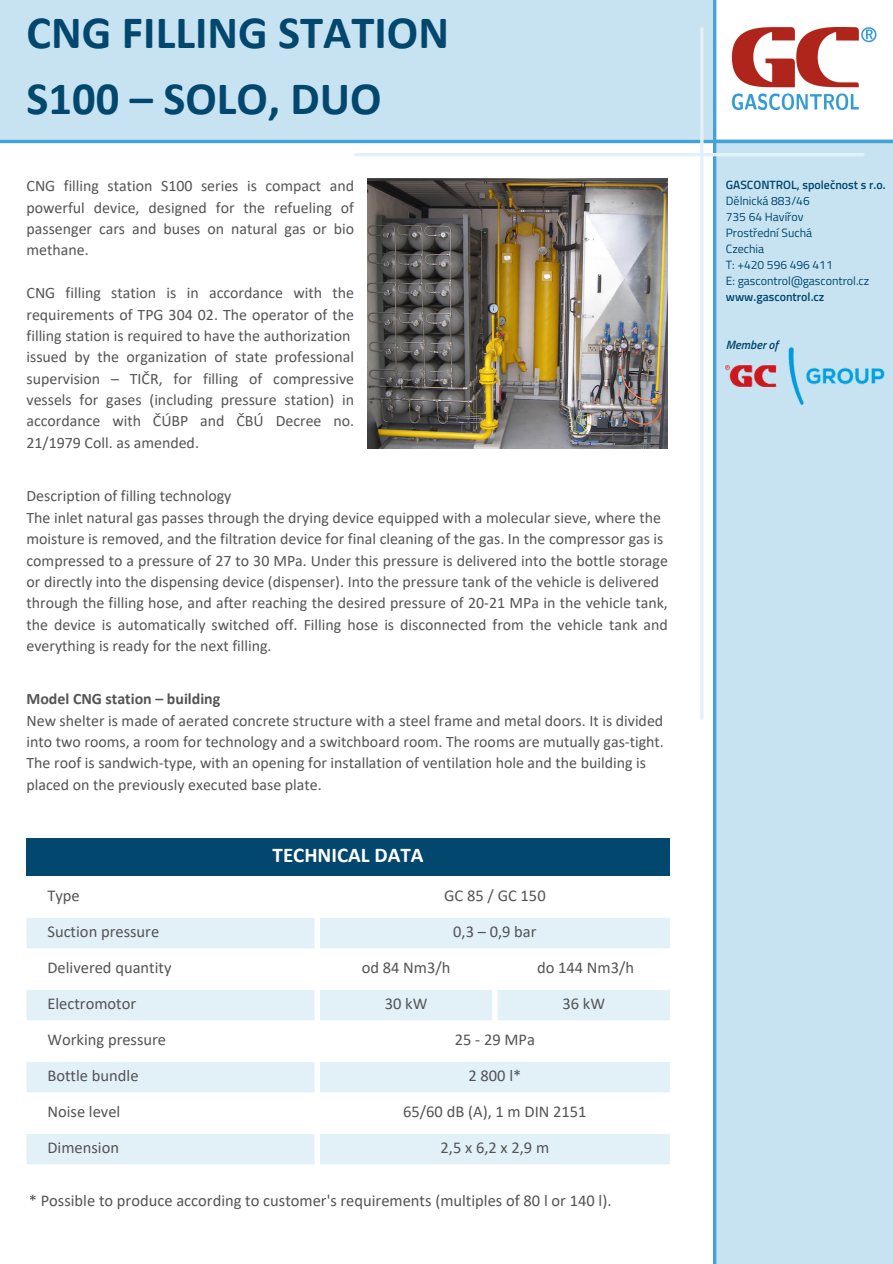
<style>
.page{position:relative;width:893px;height:1264px;background:#fff}
.page>*{position:absolute;margin:0;border:0;box-sizing:border-box;transform-origin:0 0}
.t1{font:700 46.5px/66.3px "Calibri";color:#02476d}
.t2{font:700 21px "Calibri";color:#fff}
.t3{font:16.5px "Calibri";color:#545454}
.t4{font:15.9px/21.3px "Calibri";color:#545454}
.t5{font:12px "Titillium Web";color:#02476d}
.t6{font:600 12px "Titillium Web";color:#02476d}
.t7{font:italic 600 12px "Titillium Web";color:#02476d}
.s1{font-weight:700}
</style>
<div class="page">
<div style="left:712px;top:140px;width:180px;height:1123px;background:#c7e3f2"></div>
<hr style="left:713px;top:0;width:3px;height:1263px;background:#45a2d6">
<div style="left:0;top:0;width:714px;height:140px;background:#c7e3f2"></div>
<hr style="left:0;top:140px;width:892px;height:3px;background:#45a2d6">
<hr style="left:700px;top:29px;width:3px;height:689px;background:#e2f0f8">
<div style="left:27px;top:838px;width:642px;height:38px;background:#02476d"></div>
<svg style="left:27px;top:918px;width:642px;height:246px"></svg>
<hr style="left:356px;top:153px;width:506px;height:3px;background:#e2f0f8">
<img style="left:367px;top:178px;width:300px;height:270px">
<img style="left:731px;top:27px;width:146px;height:83px">
<img style="left:725px;top:348px;width:159px;height:56px">
<p class="t1" style="left:27px;top:3px;width:424px">CNG FILLING STATION<br>S100 – SOLO, DUO</p>
<p class="t4" style="left:27px;top:177px;width:329px;text-align:justify">CNG filling station S100 series is compact and powerful device, designed for the refueling of passenger cars and buses on natural gas or bio methane.</p>
<p class="t4" style="left:27px;top:283px;width:329px">CNG filling station is in accordance with the requirements of TPG 304 02. The operator of the filling station is required to have the authorization issued by the organization of state professional supervision – TIČR, for filling of compressive vessels for gases (including pressure station) in accordance with ČÚBP and ČBÚ Decree no.<br>21/1979 Coll. as amended.</p>
<p class="t4" style="left:27px;top:487px;width:643px">Description of filling technology<br>The inlet natural gas passes through the drying device equipped with a molecular sieve, where the moisture is removed, and the filtration device for final cleaning of the gas. In the compressor gas is compressed to a pressure of 27 to 30 MPa. Under this pressure is delivered into the bottle storage or directly into the dispensing device (dispenser). Into the pressure tank of the vehicle is delivered through the filling hose, and after reaching the desired pressure of 20-21 MPa in the vehicle tank, the device is automatically switched off. Filling hose is disconnected from the vehicle tank and everything is ready for the next filling.</p>
<p class="t4" style="left:27px;top:689px;width:639px"><span class="s1">Model CNG station – building<br></span>New shelter is made of aerated concrete structure with a steel frame and metal doors. It is divided into two rooms, a room for technology and a switchboard room. The rooms are mutually gas-tight.<br>The roof is sandwich-type, with an opening for installation of ventilation hole and the building is placed on the previously executed base plate.</p>
<h1 class="t2" style="left:272px;top:846px;width:152px">TECHNICAL DATA</h1>
<p class="t3" style="left:47px;top:888px;width:34px">Type</p>
<p class="t3" style="left:444px;top:888px;width:103px">GC 85 / GC 150</p>
<p class="t3" style="left:47px;top:924px;width:113px">Suction pressure</p>
<p class="t3" style="left:453px;top:924px;width:85px">0,3 – 0,9 bar</p>
<p class="t3" style="left:47px;top:960px;width:126px">Delivered quantity</p>
<p class="t3" style="left:361px;top:960px;width:90px">od 84 Nm3/h</p>
<p class="t3" style="left:537px;top:960px;width:99px">do 144 Nm3/h</p>
<p class="t3" style="left:47px;top:996px;width:90px">Electromotor</p>
<p class="t3" style="left:385px;top:996px;width:44px">30 kW</p>
<h3 class="t3" style="left:562px;top:996px;width:44px">36 kW</h3>
<p class="t3" style="left:47px;top:1032px;width:120px">Working pressure</p>
<h2 class="t3" style="left:455px;top:1032px;width:82px">25 - 29 MPa</h2>
<h2 class="t3" style="left:47px;top:1068px;width:93px">Bottle bundle</h2>
<p class="t3" style="left:468px;top:1068px;width:54px">2 800 l*</p>
<h2 class="t3" style="left:47px;top:1104px;width:74px">Noise level</h2>
<h2 class="t3" style="left:403px;top:1104px;width:185px">65/60 dB (A), 1 m DIN 2151</h2>
<p class="t3" style="left:47px;top:1140px;width:73px">Dimension</p>
<p class="t3" style="left:440px;top:1140px;width:110px">2,5 x 6,2 x 2,9 m</p>
<p class="t3" style="left:29px;top:1193px;width:584px">* Possible to produce according to customer's requirements (multiples of 80 l or 140 l).</p>
<p class="t6" style="left:725px;top:175px;width:161px">GASCONTROL, společnost s r.o.</p>
<p class="t5" style="left:725px;top:191px;width:85px">Dělnická 883/46</p>
<p class="t5" style="left:725px;top:207px;width:79px">735 64 Havířov</p>
<p class="t5" style="left:725px;top:223px;width:88px">Prostřední Suchá</p>
<p class="t5" style="left:725px;top:239px;width:40px">Czechia</p>
<p class="t5" style="left:725px;top:255px;width:108px">T: +420 596 496 411</p>
<p class="t5" style="left:725px;top:271px;width:145px">E: gascontrol@gascontrol.cz</p>
<p class="t6" style="left:725px;top:287px;width:100px">www.gascontrol.cz</p>
<p class="t7" style="left:725px;top:335px;width:54px">Member of</p>
</div>
